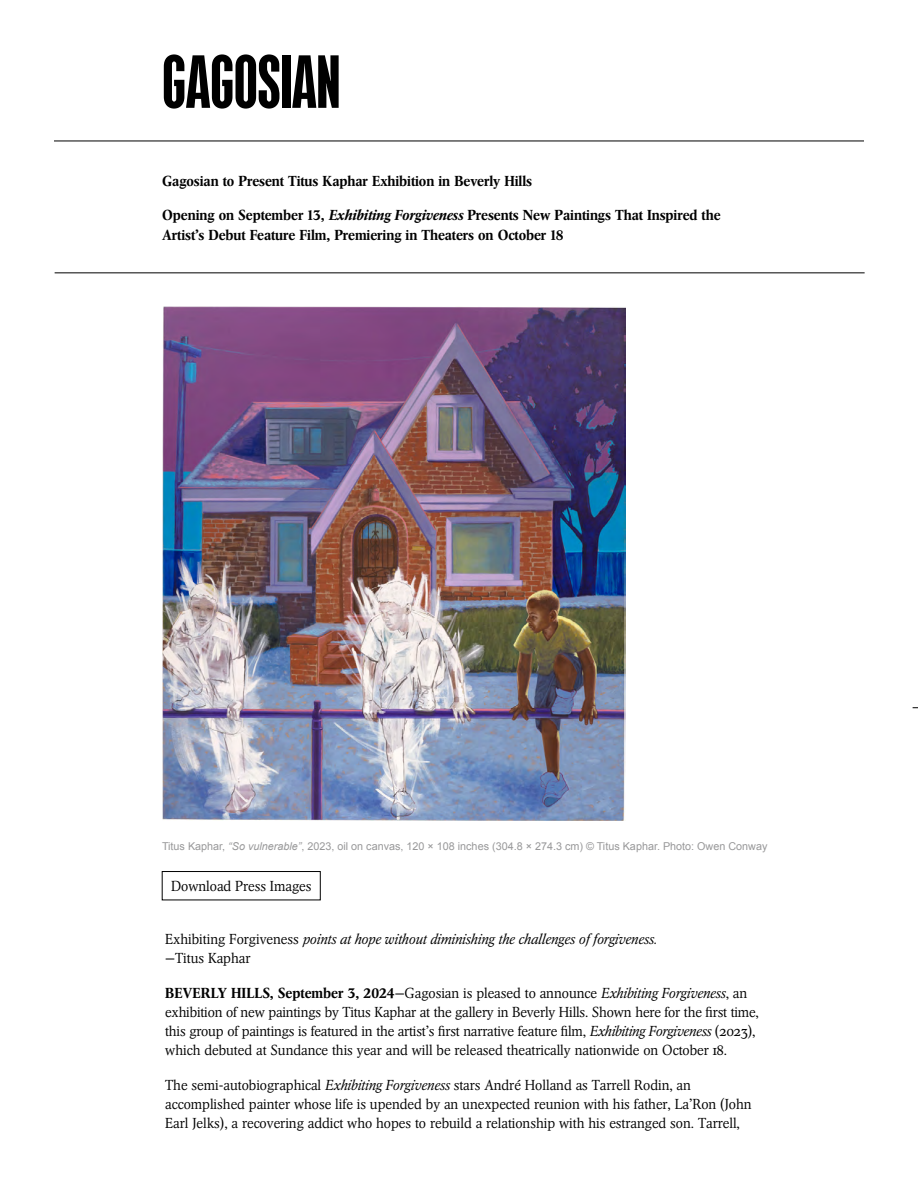
<style>
.page{position:relative;width:918px;height:1188px;background:#fff}
.page>*{position:absolute;margin:0;border:0;box-sizing:border-box;transform-origin:0 0}
.t1{font:75px "GAGOSIANHEADLINE";color:#000}
.t2{font:300 14.4px/19px "Arena New BQ";color:#000}
.t3{font:500 14.4px/19px "Arena New BQ";letter-spacing:-.005em;color:#000}
.t4{font:italic 300 14.4px/19px "Arena New BQ";color:#000}
.t5{font:10.8px "Arial";color:#989899}
.s1{font-style:italic}
.s2{font-style:normal}
.s3{font-weight:500}
</style>
<div class="page">
<hr style="left:54px;top:141px;width:810px;height:1px;background:#000">
<hr style="left:55px;top:273px;width:810px;height:1px;background:#000">
<div style="left:162px;top:871px;width:158px;height:29px;border:1px solid #000"></div>
<img style="left:162px;top:306px;width:463px;height:514px">
<h1 class="t1" style="left:162px;top:50px;width:180px">GAGOSIAN</h1>
<p class="t3" style="left:162px;top:171px;width:371px">Gagosian to Present Titus Kaphar Exhibition in Beverly Hills</p>
<p class="t3" style="left:162px;top:206px;width:560px">Opening on September 13, <span class="s1">Exhibiting Forgiveness</span> Presents New Paintings That Inspired the<br>Artist’s Debut Feature Film, Premiering in Theaters on October 18</p>
<p class="t5" style="left:162px;top:839px;width:607px">Titus Kaphar, <span class="s1">“So vulnerable”</span>, 2023, oil on canvas, 120 × 108 inches (304.8 × 274.3 cm) © Titus Kaphar. Photo: Owen Conway</p>
<p class="t2" style="left:171px;top:877px;width:142px">Download Press Images</p>
<p class="t4" style="left:165px;top:930px;width:494px"><span class="s2">Exhibiting Forgiveness</span> points at hope without diminishing the challenges of forgiveness. <span class="s2">—Titus Kaphar</span></p>
<p class="t2" style="left:165px;top:984px;width:595px"><span class="s3">BEVERLY HILLS, September 3, 2024</span>—Gagosian is pleased to announce <span class="s1">Exhibiting Forgiveness</span>, an exhibition of new paintings by Titus Kaphar at the gallery in Beverly Hills. Shown here for the first time, this group of paintings is featured in the artist’s first narrative feature film, <span class="s1">Exhibiting Forgiveness</span> (2023), which debuted at Sundance this year and will be released theatrically nationwide on October 18.</p>
<p class="t2" style="left:165px;top:1076px;width:588px">The semi-autobiographical <span class="s1">Exhibiting Forgiveness</span> stars André Holland as Tarrell Rodin, an accomplished painter whose life is upended by an unexpected reunion with his father, La’Ron (John<br>Earl Jelks), a recovering addict who hopes to rebuild a relationship with his estranged son. Tarrell,</p>
</div>
